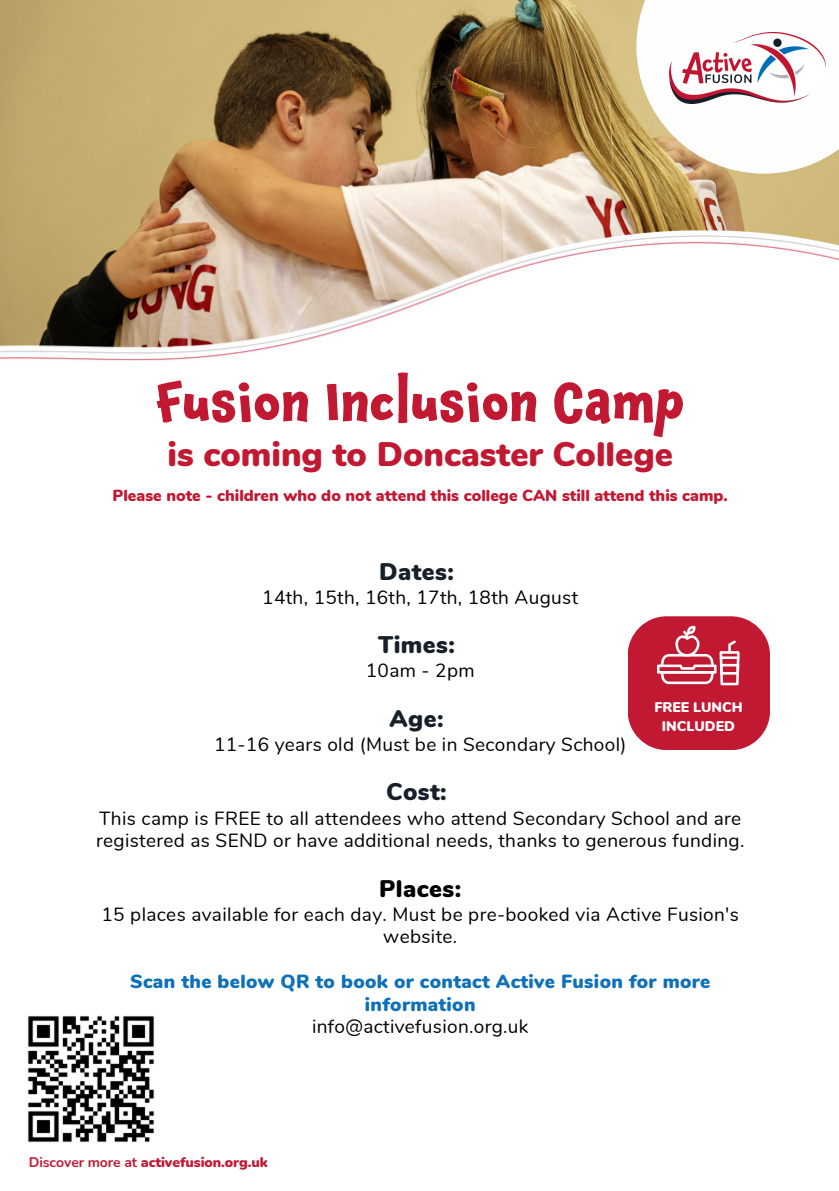
<style>
.page{position:relative;width:839px;height:1191px;background:#fff}
.page>*{position:absolute;margin:0;border:0;box-sizing:border-box;transform-origin:0 0}
.t1{font:700 52px "Chaloops W00";letter-spacing:.02em;color:#c21933}
.t2{font:900 34px "Nunito";color:#c21933}
.t3{font:900 24px "Nunito";letter-spacing:.02em;color:#161f2a}
.t4{font:900 24px "Nunito";letter-spacing:.02em;color:#000}
.t5{font:19px/22.6px "Nunito";letter-spacing:.02em;color:#000}
.t6{font:900 19px/22.6px "Nunito";letter-spacing:.02em;color:#0d70b8;text-align:center}
.t7{font:900 16px "Nunito";color:#c21933}
.t8{font:900 14px "Nunito";letter-spacing:-.01em;color:#c21933}
.t9{font:900 14px "Nunito";color:#fffefe}
.s1{font-weight:700}
</style>
<div class="page">
<img style="left:0;top:0;width:838px;height:224px">
<img style="left:0;top:224px;width:838px;height:137px">
<svg style="left:636px;top:0;width:202px;height:174px"></svg>
<div style="left:627px;top:616px;width:142px;height:134px;background:#c21933;border-radius:39px"></div>
<img style="left:669px;top:33px;width:156px;height:70px">
<svg style="left:657px;top:625px;width:82px;height:60px"></svg>
<img style="left:28px;top:1016px;width:126px;height:126px">
<p class="t1" style="left:157px;top:359px;width:528px">Fusion Inclusion Camp</p>
<p class="t2" style="left:167px;top:432px;width:507px">is coming to Doncaster College</p>
<p class="t7" style="left:113px;top:485px;width:616px">Please note - children who do not attend this college CAN still attend this camp.</p>
<p class="t3" style="left:379px;top:555px;width:76px">Dates:</p>
<p class="t5" style="left:262px;top:586px;width:317px">14th, 15th, 16th, 17th, 18th August</p>
<p class="t3" style="left:378px;top:629px;width:78px">Times:</p>
<p class="t5" style="left:366px;top:660px;width:110px">10am - 2pm</p>
<p class="t3" style="left:389px;top:703px;width:56px">Age:</p>
<p class="t5" style="left:214px;top:733px;width:414px">11-16 years old (Must be in Secondary School)</p>
<p class="t3" style="left:386px;top:776px;width:62px">Cost:</p>
<p class="t5" style="left:96px;top:807px;width:649px">This camp is FREE to all attendees who attend Secondary School and are registered as SEND or have additional needs, thanks to generous funding.</p>
<p class="t4" style="left:379px;top:872px;width:84px">Places:</p>
<p class="t5" style="left:101px;top:903px;width:639px;text-align:center">15 places available for each day. Must be pre-booked via Active Fusion's website.</p>
<p class="t6" style="left:130px;top:971px;width:581px">Scan the below QR to book or contact Active Fusion for more information</p>
<p class="t5" style="left:312px;top:1016px;width:218px">info@activefusion.org.uk</p>
<p class="t9" style="left:654px;top:698px;width:90px">FREE LUNCH</p>
<p class="t9" style="left:662px;top:717px;width:74px">INCLUDED</p>
<p class="t8" style="left:29px;top:1153px;width:240px"><span class="s1">Discover more at</span> activefusion.org.uk</p>
</div>
